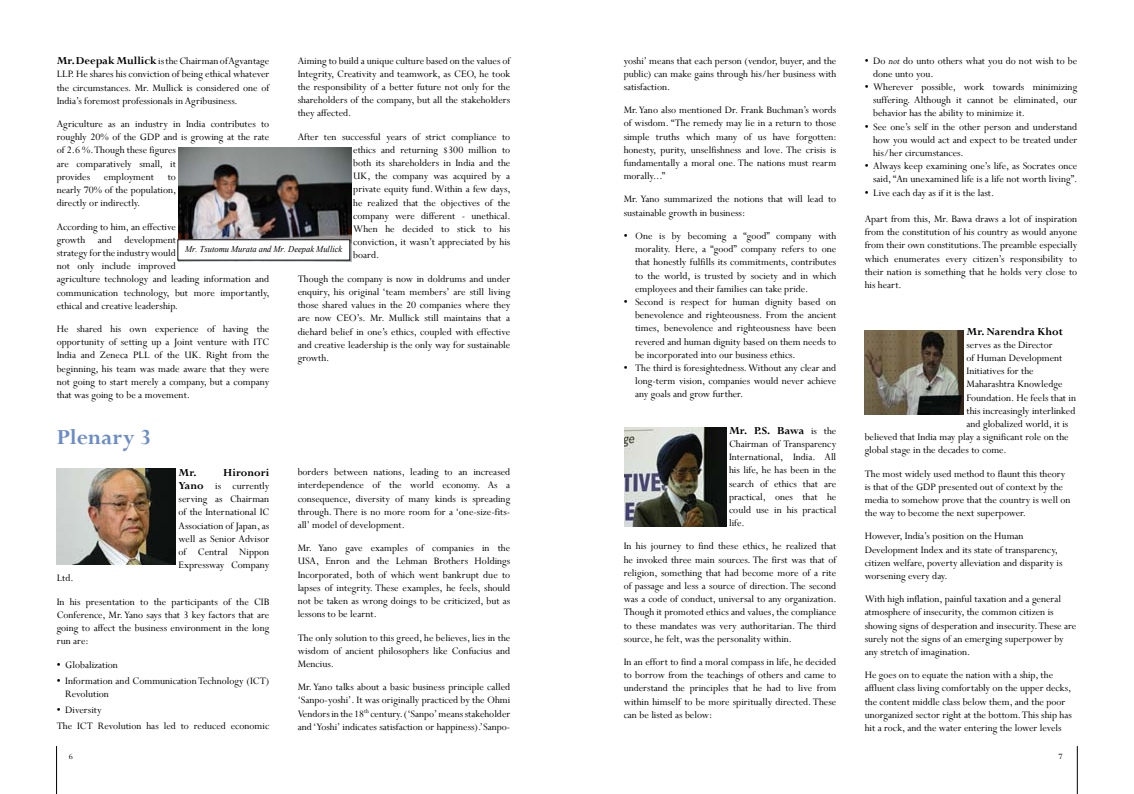
<style>
.page{position:relative;width:1134px;height:794px;background:#fff}
.page>*{position:absolute;margin:0;border:0;box-sizing:border-box;transform-origin:0 0}
.t1{font:700 24px "Perpetua";color:#6c8cc7}
.t2{font:700 12px "Perpetua";color:#000}
.t3{font:11px/13.2px "Perpetua";color:#000;text-align:justify}
.t4{font:italic 9px "Times New Roman";color:#000;scale:.94 1}
.t5{font:9px "Perpetua";color:#000}
.s1{font-weight:700;font-size:12px}
.s2{font-family:"Times New Roman"}
.s3{font-weight:400;font-size:11px}
.s4{font-style:italic}
</style>
<div class="page">
<hr style="left:1077px;top:746px;width:1px;height:48px;background:#000">
<hr style="left:56px;top:746px;width:1px;height:48px;background:#000">
<img style="left:178px;top:148px;width:173px;height:113px">
<div style="left:178px;top:240px;width:172px;height:20px;background:#fff"></div>
<div style="left:177px;top:239px;width:173px;height:21px;border:1px solid #000"></div>
<img style="left:57px;top:468px;width:119px;height:96px">
<img style="left:864px;top:330px;width:100px;height:84px">
<img style="left:624px;top:427px;width:102px;height:99px">
<p class="t3" style="left:298px;top:54px;width:214px">Aiming to build a unique culture based on the values of Integrity, Creativity and teamwork, as CEO, he took the responsibility of a better future not only for the shareholders of the company, but all the stakeholders they affected.</p>
<p class="t3" style="left:353px;top:130px;width:159px;text-indent:-56px">After ten successful years of strict compliance to ethics and returning $300 million to both its shareholders in India and the UK, the company was acquired by a private equity fund. Within a few days, he realized that the objectives of the company were different - unethical.<br>When he decided to stick to his conviction, it wasn’t appreciated by his board.</p>
<p class="t3" style="left:298px;top:272px;width:214px">Though the company is now in doldrums and under enquiry, his original ‘team members’ are still living those shared values in the 20 companies where they are now CEO’s. Mr. Mullick still maintains that a diehard belief in one’s ethics, coupled with effective and creative leadership is the only way for sustainable growth.</p>
<p class="t3" style="left:57px;top:54px;width:214px"><span class="s1">Mr. Deepak Mullick</span>is the Chairman of Agvantage LLP. He shares his conviction of being ethical whatever the circumstances. Mr. Mullick is considered one of India’s foremost professionals in Agribusiness.</p>
<p class="t3" style="left:57px;top:117px;width:214px;text-align:left">Agriculture as an industry in India contributes to roughly 20% of the GDP and is growing at the rate of 2.6 %. Though these figures<br>are comparatively small, it<br>provides</p>
<p class="t3" style="left:104px;top:170px;width:51px">employment</p>
<p class="t3" style="left:57px;top:170px;width:121px;text-indent:111px">to nearly 70% of the population, directly or indirectly.</p>
<p class="t3" style="left:57px;top:219px;width:215px;text-align:left">According to him, an effective<br>growth and development<br>strategy for the industry would<br>not only include improved<br>agriculture technology and leading information and communication technology, but more importantly, ethical and creative leadership.</p>
<p class="t3" style="left:57px;top:322px;width:214px">He shared his own experience of having the opportunity of setting up a Joint venture with ITC India and Zeneca PLL of the UK. Right from the beginning, his team was made aware that they were not going to start merely a company, but a company that was going to be a movement.</p>
<p class="t4" style="left:185px;top:243px;width:169px">Mr. Tsutomu Murata and Mr. Deepak Mullick</p>
<h1 class="t1" style="left:57px;top:422px;width:96px">Plenary 3</h1>
<p class="t2" style="left:179px;top:465px;width:92px">Mr. Hironori</p>
<p class="t3" style="left:179px;top:479px;width:92px"><span class="s1">Yano</span> is currently serving as Chairman of the International IC Association of Japan, as well as Senior Advisor of Central Nippon Expressway Company</p>
<p class="t3" style="left:57px;top:566px;width:214px;line-height:23.2px">Ltd.<br>In his presentation to the participants of the CIB</p>
<p class="t3" style="left:57px;top:608px;width:214px">Conference, Mr. Yano says that 3 key factors that are going to affect the business environment in the long run are:</p>
<p class="t3" style="left:57px;top:657px;width:63px"><span class="s2">•</span> Globalization</p>
<p class="t3" style="left:65px;top:673px;width:206px;text-indent:-9px"><span class="s2">•</span> Information and Communication Technology (ICT)<br>Revolution</p>
<p class="t3" style="left:57px;top:701px;width:214px;line-height:16px"><span class="s2">•</span> Diversity<br>The ICT Revolution has led to reduced economic</p>
<p class="t3" style="left:298px;top:465px;width:214px">borders between nations, leading to an increased interdependence of the world economy. As a consequence, diversity of many kinds is spreading through. There is no more room for a ‘one-size-fits&shy;all’ model of development.</p>
<p class="t3" style="left:298px;top:541px;width:214px">Mr. Yano gave examples of companies in the USA, Enron and the Lehman Brothers Holdings Incorporated, both of which went bankrupt due to lapses of integrity. These examples, he feels, should not be taken as wrong doings to be criticized, but as lessons to be learnt.</p>
<p class="t3" style="left:298px;top:630px;width:214px">The only solution to this greed, he believes, lies in the wisdom of ancient philosophers like Confucius and Mencius.</p>
<p class="t3" style="left:298px;top:680px;width:214px">Mr. Yano talks about a basic business principle called ‘Sanpo-yoshi’. It was originally practiced by the Ohmi Vendors in the 18<sup>th</sup> century. (‘Sanpo’ means stakeholder and ‘Yoshi’ indicates satisfaction or happiness).’Sanpo-</p>
<p class="t3" style="left:624px;top:54px;width:214px">yoshi’ means that each person (vendor, buyer, and the public) can make gains through his/her business with satisfaction.</p>
<p class="t3" style="left:624px;top:103px;width:215px">Mr. Yano also mentioned Dr. Frank Buchman’s words of wisdom. “The remedy may lie in a return to those simple truths which many of us have forgotten: honesty, purity, unselfishness and love. The crisis is fundamentally a moral one. The nations must rearm morally...”</p>
<p class="t3" style="left:624px;top:192px;width:214px">Mr. Yano summarized the notions that will lead to sustainable growth in business:</p>
<p class="t3" style="left:635px;top:229px;width:203px;text-indent:-11px"><span class="s2">•</span> One is by becoming a “good” company with morality. Here, a “good” company refers to one that honestly fulfills its commitments, contributes to the world, is trusted by society and in which employees and their families can take pride.</p>
<p class="t3" style="left:635px;top:295px;width:203px;text-indent:-11px"><span class="s2">•</span> Second is respect for human dignity based on benevolence and righteousness. From the ancient times, benevolence and righteousness have been revered and human dignity based on them needs to be incorporated into our business ethics.</p>
<p class="t3" style="left:635px;top:361px;width:203px;text-indent:-11px"><span class="s2">•</span> The third is foresightedness. Without any clear and long-term vision, companies would never achieve any goals and grow further.</p>
<p class="t2" style="left:729px;top:423px;width:109px">Mr. P.S. Bawa <span class="s3">is the</span></p>
<p class="t3" style="left:729px;top:437px;width:109px">Chairman of Transparency International, India. All his life, he has been in the search of ethics that are practical, ones that he could use in his practical life.</p>
<p class="t3" style="left:624px;top:539px;width:215px">In his journey to find these ethics, he realized that he invoked three main sources. The first was that of religion, something that had become more of a rite of passage and less a source of direction. The second was a code of conduct, universal to any organization.<br>Though it promoted ethics and values, the compliance to these mandates was very authoritarian. The third source, he felt, was the personality within.</p>
<p class="t3" style="left:624px;top:655px;width:214px">In an effort to find a moral compass in life, he decided to borrow from the teachings of others and came to understand the principles that he had to live from within himself to be more spiritually directed. These can be listed as below:</p>
<p class="t3" style="left:873px;top:54px;width:206px;text-indent:-9px"><span class="s2">•</span> Do <span class="s4">not</span> do unto others what you do not wish to be done unto you.</p>
<p class="t3" style="left:873px;top:80px;width:206px;text-indent:-9px"><span class="s2">•</span> Wherever possible, work towards minimizing suffering. Although it cannot be eliminated, our behavior has the ability to minimize it.</p>
<p class="t3" style="left:873px;top:120px;width:206px;text-indent:-9px"><span class="s2">•</span> See one’s self in the other person and understand how you would act and expect to be treated under his/her circumstances.</p>
<p class="t3" style="left:865px;top:159px;width:214px;text-align:right"><span class="s2">•</span> Always keep examining one’s life, as Socrates once said, “An unexamined life is a life not worth living”.</p>
<p class="t3" style="left:865px;top:186px;width:131px"><span class="s2">•</span> Live each day as if it is the last.</p>
<p class="t3" style="left:865px;top:212px;width:214px">Apart from this, Mr. Bawa draws a lot of inspiration from the constitution of his country as would anyone from their own constitutions. The preamble especially which enumerates every citizen’s responsibility to their nation is something that he holds very close to his heart.</p>
<p class="t2" style="left:966px;top:323px;width:98px">Mr. Narendra Khot</p>
<p class="t3" style="left:966px;top:338px;width:88px">serves as the Director</p>
<p class="t3" style="left:966px;top:351px;width:97px">of Human Development</p>
<p class="t3" style="left:966px;top:364px;width:69px">Initiatives for the</p>
<p class="t3" style="left:966px;top:377px;width:97px">Maharashtra Knowledge</p>
<p class="t3" style="left:966px;top:390px;width:111px">Foundation. He feels that in</p>
<p class="t3" style="left:966px;top:404px;width:110px">this increasingly interlinked</p>
<p class="t3" style="left:966px;top:417px;width:103px">and globalized world, it is</p>
<p class="t3" style="left:865px;top:430px;width:206px">believed that India may play a significant role on the</p>
<p class="t3" style="left:865px;top:443px;width:144px">global stage in the decades to come.</p>
<p class="t3" style="left:865px;top:466px;width:207px;text-align:left">The most widely used method to flaunt this theory is that of the GDP presented out of context by the media to somehow prove that the country is well on the way to become the next superpower.</p>
<p class="t3" style="left:865px;top:529px;width:199px;text-align:left">However, India’s position on the Human Development Index and its state of transparency, citizen welfare, poverty alleviation and disparity is worsening every day.</p>
<p class="t3" style="left:865px;top:592px;width:213px;text-align:left">With high inflation, painful taxation and a general atmosphere of insecurity, the common citizen is showing signs of desperation and insecurity. These are surely not the signs of an emerging superpower by any stretch of imagination.</p>
<p class="t3" style="left:865px;top:668px;width:209px;text-align:left">He goes on to equate the nation with a ship, the affluent class living comfortably on the upper decks, the content middle class below them, and the poor unorganized sector right at the bottom. This ship has hit a rock, and the water entering the lower levels</p>
<p class="t5" style="left:69px;top:751px;width:6px">6</p>
<p class="t5" style="left:1058px;top:751px;width:6px">7</p>
</div>
